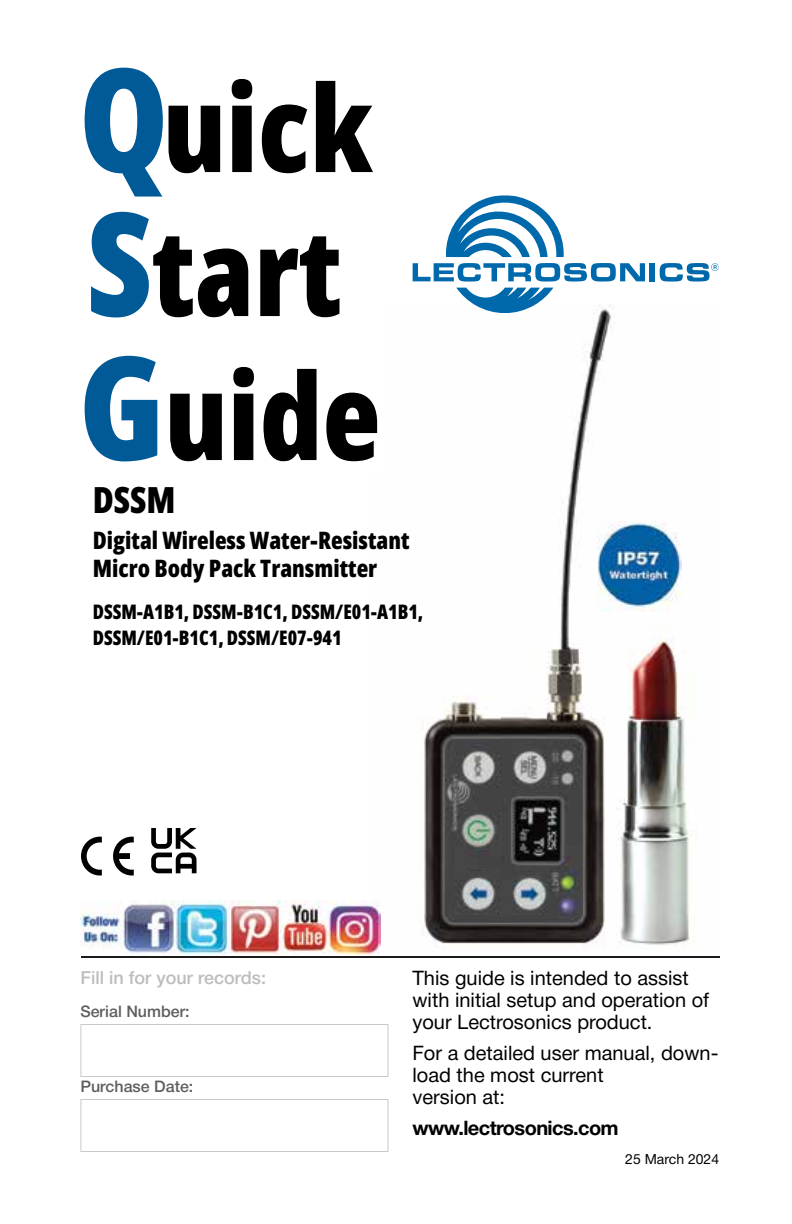
<style>
.page{position:relative;width:792px;height:1224px;background:#fff}
.page>*{position:absolute;margin:0;border:0;box-sizing:border-box;transform-origin:0 0}
.t1{font:800 120px/144px "Open Sans Condensed";color:#000}
.t2{font:800 36px "Open Sans Condensed";color:#000}
.t3{font:800 24px/28px "Open Sans Condensed";color:#000}
.t4{font:20px/22px "Helvetica Neue";color:#000}
.t5{font:800 20px/26px "Open Sans Condensed";color:#000;scale:.96 1}
.t6{font:700 20px "Helvetica Neue";letter-spacing:-.03em;color:#000202}
.t7{font:500 18px "Helvetica Neue";color:#bcbdbd}
.t8{font:500 16px "Helvetica Neue";color:#5e5e5f}
.t9{font:14px "Helvetica Neue";color:#000}
.s1{font-size:144px;color:#005a97}
</style>
<div class="page">
<img style="left:422px;top:313px;width:275px;height:634px">
<svg style="left:413px;top:195px;width:232px;height:118px"></svg>
<div style="left:650px;top:263px;width:5px;height:18px;background:#0069ac"></div>
<svg style="left:660px;top:263px;width:59px;height:19px"></svg>
<div style="left:80px;top:1024px;width:308px;height:53px;border:1px solid #c9c9ca"></div>
<div style="left:80px;top:1099px;width:308px;height:53px;border:1px solid #c9c9ca"></div>
<hr style="left:81px;top:956px;width:639px;height:2px;background:#1b1b1a">
<img style="left:106px;top:900px;width:275px;height:47px">
<svg style="left:113px;top:837px;width:21px;height:39px"></svg>
<svg style="left:81px;top:837px;width:21px;height:39px"></svg>
<svg style="left:151px;top:828px;width:46px;height:45px"></svg>
<img style="left:80px;top:902px;width:300px;height:53px">
<img style="left:598px;top:521px;width:84px;height:91px">
<h1 class="t1" style="left:79px;top:54px;width:303px"><span class="s1">Q</span>uick<br><span class="s1">S</span>tart<br><span class="s1">G</span>uide</h1>
<h2 class="t2" style="left:93px;top:475px;width:84px">DSSM</h2>
<p class="t3" style="left:93px;top:525px;width:318px">Digital Wireless Water-Resistant<br>Micro Body Pack Transmitter</p>
<p class="t5" style="left:93px;top:598px;width:346px">DSSM-A1B1, DSSM-B1C1, DSSM/E01-A1B1,<br>DSSM/E01-B1C1, DSSM/E07-941</p>
<p class="t7" style="left:80px;top:963px;width:187px">Fill in for your records:</p>
<p class="t8" style="left:80px;top:998px;width:111px">Serial Number:</p>
<p class="t8" style="left:80px;top:1074px;width:114px">Purchase Date:</p>
<p class="t4" style="left:412px;top:968px;width:298px">This guide is intended to assist with initial setup and operation of your Lectrosonics product.</p>
<p class="t4" style="left:412px;top:1043px;width:307px">For a detailed user manual, down&shy;load the most current<br>version at:</p>
<p class="t6" style="left:412px;top:1113px;width:208px">www.lectrosonics.com</p>
<p class="t9" style="left:625px;top:1149px;width:95px">25 March 2024</p>
</div>
